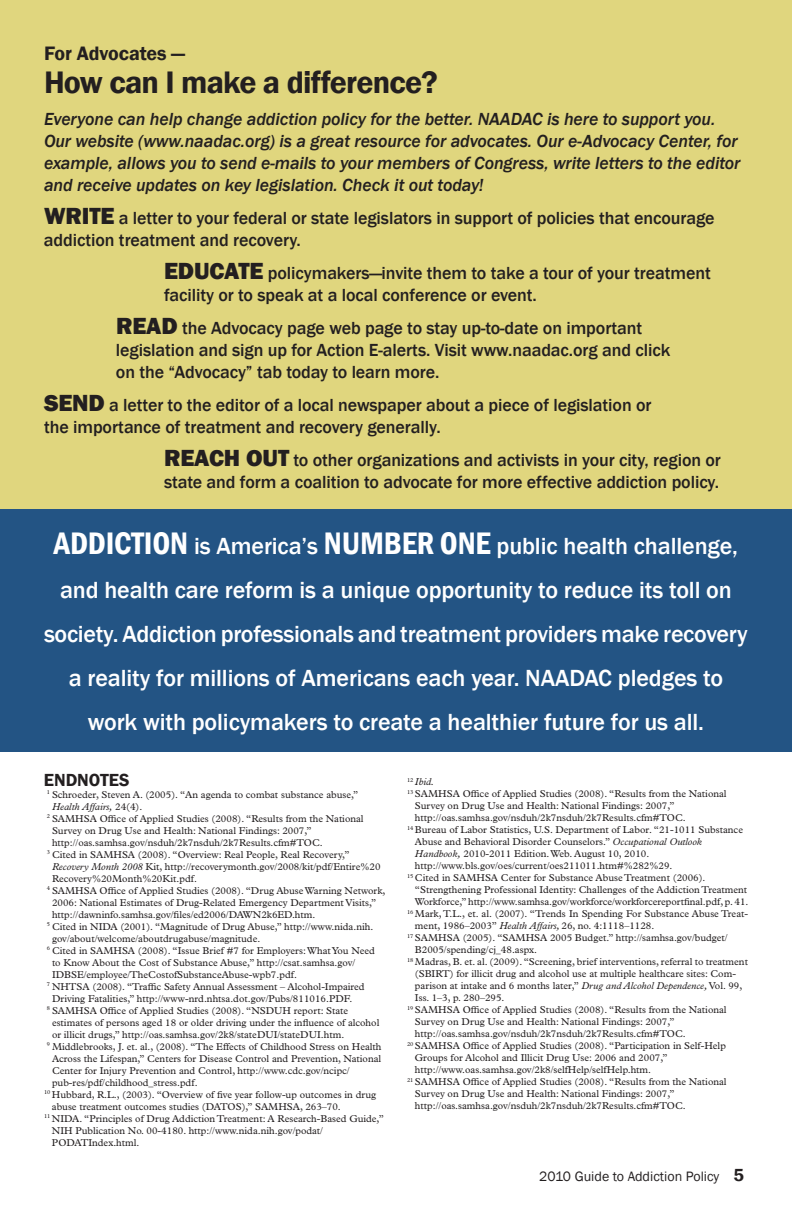
<style>
.page{position:relative;width:792px;height:1224px;background:#fff}
.page>*{position:absolute;margin:0;border:0;box-sizing:border-box;transform-origin:0 0}
.t1{font:600 32px "Franklin Gothic";letter-spacing:-.025em;color:#231f20}
.t2{font:500 24px/44px "Franklin Gothic";letter-spacing:-.005em;color:#fff;text-align:center}
.t3{font:600 20px "Franklin Gothic";letter-spacing:-.005em;color:#231f20}
.t4{font:500 18px/22px "Franklin Gothic";letter-spacing:-.005em;color:#231f20}
.t5{font:italic 500 18px/22px "Franklin Gothic";letter-spacing:-.005em;color:#231f20}
.t6{font:600 18px "Franklin Gothic";letter-spacing:-.005em;color:#231f20}
.t7{font:14px "Franklin Gothic";color:#231f20}
.t8{font:10px "Plantin Std";color:#231f20}
.t9{font:italic 10px "Plantin Std";color:#231f20}
.s1{font-weight:800;font-size:24px}
.s2{font-weight:600;font-stretch:condensed;font-size:32px}
.s3{font-style:normal}
.s4{font-style:italic}
.s5{font-weight:600;font-size:18px}
</style>
<div class="page">
<div style="left:0;top:0;width:792px;height:510px;background:#e0d67e"></div>
<div style="left:0;top:510px;width:792px;height:242px;background:#235484"></div>
<h3 class="t3" style="left:44px;top:41px;width:142px">For Advocates —</h3>
<h1 class="t1" style="left:44px;top:63px;width:395px">How can I make a difference?</h1>
<p class="t5" style="left:44px;top:108px;width:698px">Everyone can help change addiction policy for the better. NAADAC is here to support you.<br>Our website (www.naadac.org) is a great resource for advocates. Our e-Advocacy Center, for example, allows you to send e-mails to your members of Congress, write letters to the editor and receive updates on key legislation. Check it out today!</p>
<h3 class="t4" style="left:44px;top:207px;width:672px"><span class="s1">WRITE</span> a letter to your federal or state legislators in support of policies that encourage addiction treatment and recovery.</h3>
<h3 class="t4" style="left:164px;top:262px;width:548px"><span class="s1">EDUCATE</span> policymakers—invite them to take a tour of your treatment facility or to speak at a local conference or event.</h3>
<h3 class="t4" style="left:116px;top:317px;width:556px"><span class="s1">READ</span> the Advocacy page web page to stay up-to-date on important legislation and sign up for Action E-alerts. Visit www.naadac.org and click on the “Advocacy” tab today to learn more.</h3>
<h3 class="t4" style="left:44px;top:394px;width:609px"><span class="s1">SEND</span> a letter to the editor of a local newspaper about a piece of legislation or the importance of treatment and recovery generally.</h3>
<h3 class="t4" style="left:164px;top:449px;width:558px"><span class="s1">REACH OUT</span> to other organizations and activists in your city, region or state and form a coalition to advocate for more effective addiction policy.</h3>
<p class="t2" style="left:44px;top:524px;width:705px"><span class="s2">ADDICTION</span> is America’s <span class="s2">NUMBER ONE</span> public health challenge, and health care reform is a unique opportunity to reduce its toll on society. Addiction professionals and treatment providers make recovery a reality for millions of Americans each year. NAADAC pledges to work with policymakers to create a healthier future for us all.</p>
<h3 class="t6" style="left:44px;top:769px;width:87px">ENDNOTES</h3>
<p class="t8" style="left:47px;top:789px;width:313px"><sup>1</sup> Schroeder, Steven A. (2005). “An agenda to combat substance abuse,”</p>
<p class="t9" style="left:52px;top:800px;width:92px">Health Affairs, <span class="s3">24(4).</span></p>
<p class="t8" style="left:47px;top:813px;width:318px"><sup>2</sup> SAMHSA Office of Applied Studies (2008). “Results from the National</p>
<p class="t8" style="left:52px;top:825px;width:261px">Survey on Drug Use and Health: National Findings: 2007,”</p>
<p class="t8" style="left:52px;top:837px;width:272px">http://oas.samhsa.gov/nsduh/2k7nsduh/2k7Results.cfm#TOC.</p>
<p class="t8" style="left:47px;top:849px;width:304px"><sup>3</sup> Cited in SAMHSA (2008). “Overview: Real People, Real Recovery,”</p>
<p class="t8" style="left:52px;top:861px;width:330px"><span class="s4">Recovery Month 2008</span> Kit, http://recoverymonth.gov/2008/kit/pdf/Entire%20</p>
<p class="t8" style="left:52px;top:873px;width:147px">Recovery%20Month%20Kit.pdf.</p>
<p class="t8" style="left:47px;top:885px;width:340px"><sup>4</sup> SAMHSA Office of Applied Studies (2008). “Drug Abuse Warning Network,</p>
<p class="t8" style="left:52px;top:897px;width:326px">2006: National Estimates of Drug-Related Emergency Department Visits,”</p>
<p class="t8" style="left:52px;top:909px;width:265px">http://dawninfo.samhsa.gov/files/ed2006/DAWN2k6ED.htm.</p>
<p class="t8" style="left:47px;top:921px;width:328px"><sup>5</sup> Cited in NIDA (2001). “Magnitude of Drug Abuse,” http://www.nida.nih.</p>
<p class="t8" style="left:52px;top:933px;width:210px">gov/about/welcome/aboutdrugabuse/magnitude.</p>
<p class="t8" style="left:47px;top:945px;width:330px"><sup>6</sup> Cited in SAMHSA (2008). “Issue Brief #7 for Employers: What You Need</p>
<p class="t8" style="left:52px;top:957px;width:305px">to Know About the Cost of Substance Abuse,” http://csat.samhsa.gov/</p>
<p class="t8" style="left:52px;top:969px;width:247px">IDBSE/employee/TheCostofSubstanceAbuse-wpb7.pdf.</p>
<p class="t8" style="left:47px;top:981px;width:319px"><sup>7</sup> NHTSA (2008). “Traffic Safety Annual Assessment – Alcohol-Impaired</p>
<p class="t8" style="left:52px;top:993px;width:302px">Driving Fatalities,” http://www-nrd.nhtsa.dot.gov/Pubs/811016.PDF.</p>
<p class="t8" style="left:47px;top:1005px;width:303px"><sup>8</sup> SAMHSA Office of Applied Studies (2008). “NSDUH report: State</p>
<p class="t8" style="left:52px;top:1017px;width:329px">estimates of persons aged 18 or older driving under the influence of alcohol</p>
<p class="t8" style="left:52px;top:1029px;width:294px">or illicit drugs,” http://oas.samhsa.gov/2k8/stateDUI/stateDUI.htm.</p>
<p class="t8" style="left:47px;top:1041px;width:336px"><sup>9</sup> Middlebrooks, J. et. al., (2008). “The Effects of Childhood Stress on Health</p>
<p class="t8" style="left:52px;top:1053px;width:331px">Across the Lifespan,” Centers for Disease Control and Prevention, National</p>
<p class="t8" style="left:52px;top:1065px;width:299px">Center for Injury Prevention and Control, http://www.cdc.gov/ncipc/</p>
<p class="t8" style="left:52px;top:1077px;width:147px">pub-res/pdf/childhood_stress.pdf.</p>
<p class="t8" style="left:44px;top:1089px;width:334px"><sup>10</sup> Hubbard, R.L., (2003). “Overview of five year follow-up outcomes in drug</p>
<p class="t8" style="left:52px;top:1101px;width:290px">abuse treatment outcomes studies (DATOS),” SAMHSA, 263–70.</p>
<p class="t8" style="left:44px;top:1113px;width:341px"><sup>11</sup> NIDA. “Principles of Drug Addiction Treatment: A Research-Based Guide,”</p>
<p class="t8" style="left:52px;top:1125px;width:273px">NIH Publication No. 00-4180. http://www.nida.nih.gov/podat/</p>
<p class="t8" style="left:52px;top:1137px;width:89px">PODATIndex.html.</p>
<p class="t9" style="left:407px;top:776px;width:29px"><sup>12</sup> Ibid.</p>
<p class="t8" style="left:407px;top:788px;width:321px"><sup>13</sup> SAMHSA Office of Applied Studies (2008). “Results from the National</p>
<p class="t8" style="left:415px;top:800px;width:261px">Survey on Drug Use and Health: National Findings: 2007,”</p>
<p class="t8" style="left:415px;top:812px;width:272px">http://oas.samhsa.gov/nsduh/2k7nsduh/2k7Results.cfm#TOC.</p>
<p class="t8" style="left:407px;top:824px;width:338px"><sup>14</sup> Bureau of Labor Statistics, U.S. Department of Labor. “21-1011 Substance</p>
<p class="t8" style="left:415px;top:836px;width:289px">Abuse and Behavioral Disorder Counselors.” <span class="s4">Occupational Outlook</span></p>
<p class="t8" style="left:415px;top:848px;width:236px"><span class="s4">Handbook,</span> 2010-2011 Edition. Web. August 10, 2010.</p>
<p class="t8" style="left:415px;top:860px;width:259px">http://www.bls.gov/oes/current/oes211011.htm#%282%29.</p>
<p class="t8" style="left:407px;top:872px;width:300px"><sup>15</sup> Cited in SAMHSA Center for Substance Abuse Treatment (2006).</p>
<p class="t8" style="left:415px;top:884px;width:334px">“Strengthening Professional Identity: Challenges of the Addiction Treatment</p>
<p class="t8" style="left:415px;top:896px;width:335px">Workforce,” http://www.samhsa.gov/workforce/workforcereportfinal.pdf, p. 41.</p>
<p class="t8" style="left:407px;top:908px;width:343px"><sup>16</sup> Mark, T.L., et. al. (2007). “Trends In Spending For Substance Abuse Treat-</p>
<p class="t8" style="left:415px;top:920px;width:241px">ment, 1986–2003” <span class="s4">Health Affairs,</span> 26, no. 4:1118–1128.</p>
<p class="t8" style="left:407px;top:932px;width:322px"><sup>17</sup> SAMHSA (2005). “SAMHSA 2005 Budget.” http://samhsa.gov/budget/</p>
<p class="t8" style="left:415px;top:944px;width:124px">B2005/spending/cj_48.aspx.</p>
<p class="t8" style="left:407px;top:956px;width:343px"><sup>18</sup> Madras, B. et. al. (2009). “Screening, brief interventions, referral to treatment</p>
<p class="t8" style="left:415px;top:968px;width:323px">(SBIRT) for illicit drug and alcohol use at multiple healthcare sites: Com-</p>
<p class="t8" style="left:415px;top:980px;width:329px">parison at intake and 6 months later,” <span class="s4">Drug and Alcohol Dependence,</span> Vol. 99,</p>
<p class="t8" style="left:415px;top:992px;width:91px">Iss. 1–3, p. 280–295.</p>
<p class="t8" style="left:407px;top:1004px;width:321px"><sup>19</sup> SAMHSA Office of Applied Studies (2008). “Results from the National</p>
<p class="t8" style="left:415px;top:1016px;width:261px">Survey on Drug Use and Health: National Findings: 2007,”</p>
<p class="t8" style="left:415px;top:1028px;width:272px">http://oas.samhsa.gov/nsduh/2k7nsduh/2k7Results.cfm#TOC.</p>
<p class="t8" style="left:407px;top:1040px;width:320px"><sup>20</sup> SAMHSA Office of Applied Studies (2008). “Participation in Self-Help</p>
<p class="t8" style="left:415px;top:1052px;width:254px">Groups for Alcohol and Illicit Drug Use: 2006 and 2007,”</p>
<p class="t8" style="left:415px;top:1064px;width:238px">http://www.oas.samhsa.gov/2k8/selfHelp/selfHelp.htm.</p>
<p class="t8" style="left:407px;top:1076px;width:321px"><sup>21</sup> SAMHSA Office of Applied Studies (2008). “Results from the National</p>
<p class="t8" style="left:415px;top:1088px;width:261px">Survey on Drug Use and Health: National Findings: 2007,”</p>
<p class="t8" style="left:415px;top:1100px;width:272px">http://oas.samhsa.gov/nsduh/2k7nsduh/2k7Results.cfm#TOC.</p>
<h3 class="t7" style="left:539px;top:1168px;width:206px">2010 Guide to Addiction Policy <span class="s5">5</span></h3>
</div>
